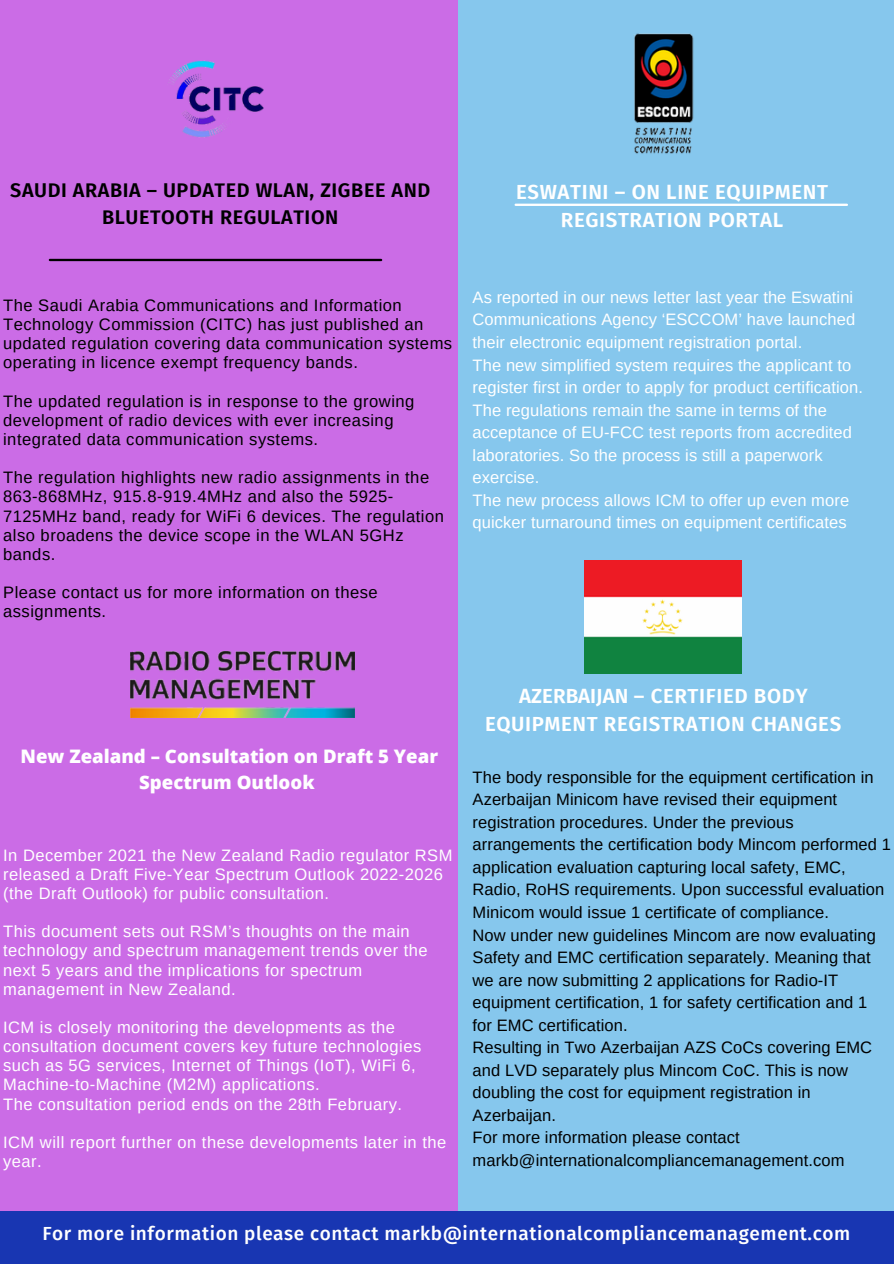
<style>
.page{position:relative;width:894px;height:1264px;background:#fff}
.page>*{position:absolute;margin:0;border:0;box-sizing:border-box;transform-origin:0 0}
.t1{font:600 20.4px/28.2px "Fira Sans";letter-spacing:.03em;color:#fff;text-align:center}
.t2{font:600 19.8px/27px "Fira Sans";letter-spacing:.03em;color:#000;text-align:center}
.t3{font:500 19.05px "Fira Sans";letter-spacing:.03em;color:#fff}
.t4{font:800 18.6px/26px "Open Sans";color:#fff;text-align:center}
.t5{font:16.5px/22.5px "Arimo";letter-spacing:.005em;color:#000}
.t6{font:16.5px/19.2px "Arimo";letter-spacing:.03em;color:#fff}
.t7{font:16.5px/19.2px "Arimo";letter-spacing:.03em;color:#000}
.t8{font:16.5px/22.5px "Arimo";letter-spacing:.005em;color:#fff}
</style>
<div class="page">
<div style="left:0;top:0;width:458px;height:1210px;background:#cb6ce6"></div>
<div style="left:0;top:1210px;width:893px;height:53px;background:#1836b2"></div>
<div style="left:458px;top:0;width:435px;height:1210px;background:#86c7ed"></div>
<hr style="left:50px;top:259px;width:331px;height:2px;background:#000">
<hr style="left:515px;top:204px;width:331px;height:2px;background:#fff">
<img style="left:168px;top:60px;width:96px;height:78px">
<img style="left:634px;top:33px;width:60px;height:121px">
<img style="left:131px;top:652px;width:224px;height:65px">
<img style="left:584px;top:560px;width:157px;height:114px">
<p class="t2" style="left:10px;top:177px;width:421px">SAUDI ARABIA – UPDATED WLAN, ZIGBEE AND<br>BLUETOOTH REGULATION</p>
<p class="t1" style="left:516px;top:178px;width:313px">ESWATINI – ON LINE EQUIPMENT<br>REGISTRATION PORTAL</p>
<p class="t7" style="left:3px;top:295px;width:450px">The Saudi Arabia Communications and Information Technology Commission (CITC) has just published an updated regulation covering data communication systems operating in licence exempt frequency bands.</p>
<p class="t7" style="left:3px;top:391px;width:412px">The updated regulation is in response to the growing development of radio devices with ever increasing integrated data communication systems.</p>
<p class="t7" style="left:3px;top:468px;width:442px">The regulation highlights new radio assignments in the 863-868MHz, 915.8-919.4MHz and also the 5925- 7125MHz band, ready for WiFi 6 devices. The regulation also broadens the device scope in the WLAN 5GHz bands.</p>
<p class="t7" style="left:3px;top:583px;width:376px">Please contact us for more information on these assignments.</p>
<p class="t8" style="left:472px;top:286px;width:384px">As reported in our news letter last year the Eswatini<br>Communications Agency ‘ESCCOM’ have launched their electronic equipment registration portal.</p>
<p class="t8" style="left:472px;top:353px;width:391px">The new simplified system requires the applicant to register first in order to apply for product certification.<br>The regulations remain the same in terms of the acceptance of EU-FCC test reports from accredited laboratories. So the process is still a paperwork exercise.</p>
<p class="t8" style="left:472px;top:488px;width:378px">The new process allows ICM to offer up even more quicker turnaround times on equipment certificates</p>
<p class="t4" style="left:21px;top:743px;width:419px">New Zealand – Consultation on Draft 5 Year<br>Spectrum Outlook</p>
<p class="t6" style="left:3px;top:845px;width:451px">In December 2021 the New Zealand Radio regulator RSM released a Draft Five-Year Spectrum Outlook 2022-2026 (the Draft Outlook) for public consultation.</p>
<p class="t6" style="left:3px;top:921px;width:426px">This document sets out RSM’s thoughts on the main technology and spectrum management trends over the next 5 years and the implications for spectrum management in New Zealand.</p>
<p class="t6" style="left:3px;top:1017px;width:419px">ICM is closely monitoring the developments as the consultation document covers key future technologies such as 5G services, Internet of Things (IoT), WiFi 6, Machine-to-Machine (M2M) applications.</p>
<p class="t6" style="left:3px;top:1094px;width:400px">The consultation period ends on the 28th February.</p>
<p class="t6" style="left:3px;top:1132px;width:444px">ICM will report further on these developments later in the year.</p>
<p class="t1" style="left:485px;top:681px;width:357px">AZERBAIJAN – CERTIFIED BODY<br>EQUIPMENT REGISTRATION CHANGES</p>
<p class="t5" style="left:472px;top:765px;width:420px">The body responsible for the equipment certification in Azerbaijan Minicom have revised their equipment registration procedures. Under the previous arrangements the certification body Mincom performed 1 application evaluation capturing local safety, EMC, Radio, RoHS requirements. Upon successful evaluation Minicom would issue 1 certificate of compliance.</p>
<p class="t5" style="left:472px;top:923px;width:405px">Now under new guidelines Mincom are now evaluating Safety and EMC certification separately. Meaning that we are now submitting 2 applications for Radio-IT equipment certification, 1 for safety certification and 1 for EMC certification.</p>
<p class="t5" style="left:472px;top:1036px;width:401px">Resulting in Two Azerbaijan AZS CoCs covering EMC and LVD separately plus Mincom CoC. This is now doubling the cost for equipment registration in Azerbaijan.</p>
<p class="t5" style="left:472px;top:1126px;width:373px">For more information please contact markb@internationalcompliancemanagement.com</p>
<p class="t3" style="left:42px;top:1221px;width:809px">For more information please contact markb@internationalcompliancemanagement.com</p>
</div>
